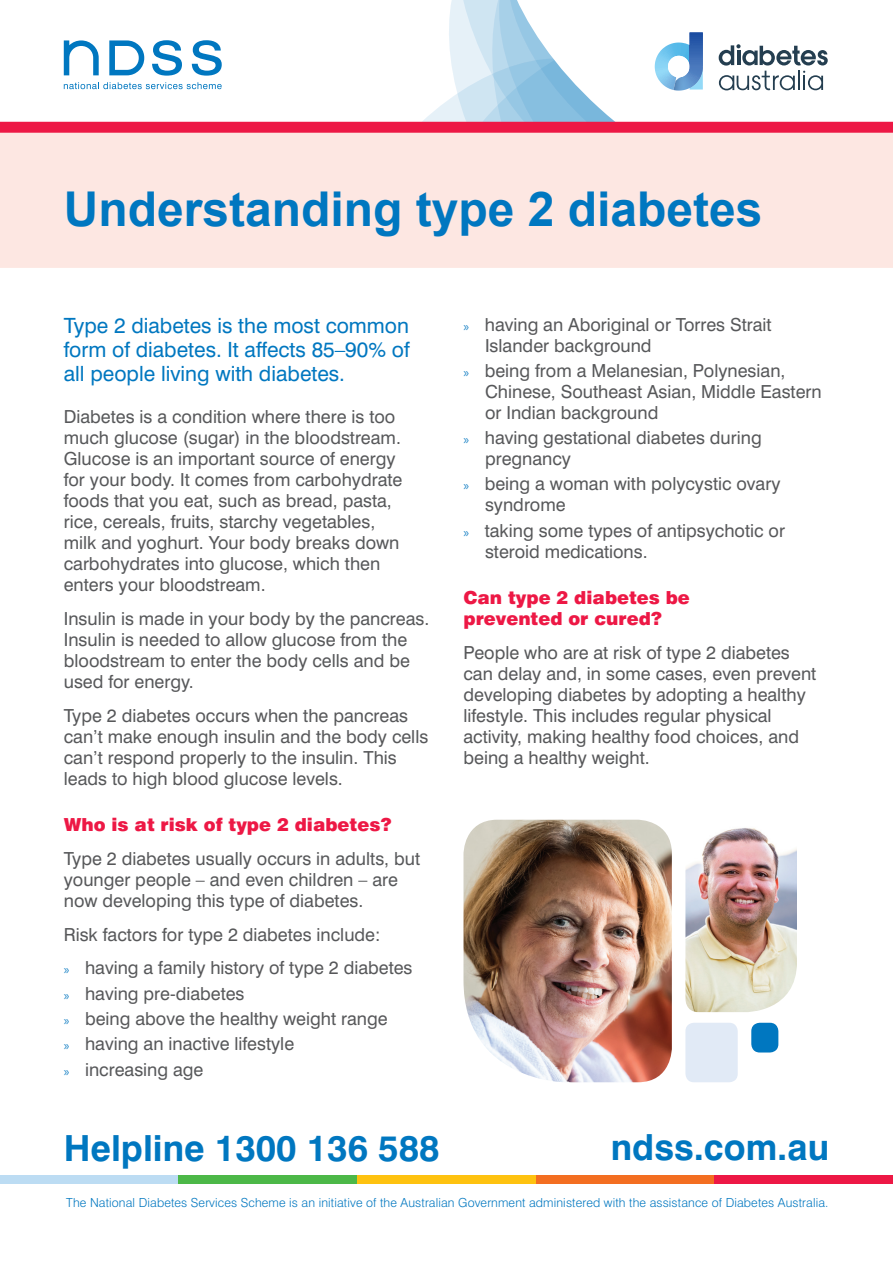
<style>
.page{position:relative;width:893px;height:1263px;background:#fff}
.page>*{position:absolute;margin:0;border:0;box-sizing:border-box;transform-origin:0 0}
.t1{font:700 48px "Arial";color:#0077c0}
.t2{font:700 36px "Swiss 721 BT";color:#0077c0}
.t3{font:21px/24px "Swiss 721 BT";color:#0077c0;text-align:justify}
.t4{font:18px/21px "Swiss 721 BT";color:#57585a}
.t5{font:900 18px/21px "Swiss 721 BT";color:#ed1845}
.t6{font:300 12.45px "Swiss 721 BT";letter-spacing:.01em;color:#0077c0}
.s1{font-family:"Myriad Pro";font-size:13.5px;color:#2287c8}
</style>
<div class="page">
<div style="left:357px;top:1176px;width:179px;height:8px;background:#fec210"></div>
<div style="left:0;top:1176px;width:179px;height:8px;background:#bcdcf3"></div>
<div style="left:179px;top:1176px;width:178px;height:8px;background:#4cb848"></div>
<div style="left:536px;top:1176px;width:178px;height:8px;background:#f36e21"></div>
<div style="left:714px;top:1176px;width:179px;height:8px;background:#ed1845"></div>
<div style="left:0;top:232px;width:893px;height:36px;background:#fde7e2"></div>
<div style="left:0;top:133px;width:893px;height:99px;background:#fde7e2"></div>
<svg style="left:0;top:0;width:893px;height:133px"></svg>
<img style="left:463px;top:820px;width:209px;height:262px">
<img style="left:685px;top:828px;width:112px;height:184px">
<div style="left:751px;top:1023px;width:27px;height:29px;background:#0077c0;border-radius:9px"></div>
<div style="left:685px;top:1023px;width:53px;height:59px;background:#e1eaf6;border-radius:9px"></div>
<h1 class="t1" style="left:64px;top:177px;width:700px">Understanding type 2 diabetes</h1>
<p class="t3" style="left:64px;top:313px;width:347px">Type 2 diabetes is the most common form of diabetes. It affects 85–90% of all people living with diabetes.</p>
<p class="t4" style="left:64px;top:406px;width:340px">Diabetes is a condition where there is too much glucose (sugar) in the bloodstream.<br>Glucose is an important source of energy for your body. It comes from carbohydrate foods that you eat, such as bread, pasta, rice, cereals, fruits, starchy vegetables, milk and yoghurt. Your body breaks down carbohydrates into glucose, which then enters your bloodstream.</p>
<p class="t4" style="left:64px;top:608px;width:367px">Insulin is made in your body by the pancreas.<br>Insulin is needed to allow glucose from the bloodstream to enter the body cells and be used for energy.</p>
<p class="t4" style="left:64px;top:705px;width:366px">Type 2 diabetes occurs when the pancreas can’t make enough insulin and the body cells can’t respond properly to the insulin. This leads to high blood glucose levels.</p>
<p class="t5" style="left:64px;top:814px;width:329px">Who is at risk of type 2 diabetes?</p>
<p class="t4" style="left:64px;top:848px;width:358px">Type 2 diabetes usually occurs in adults, but younger people – and even children – are now developing this type of diabetes.</p>
<p class="t4" style="left:64px;top:917px;width:350px;line-height:33.8px">Risk factors for type 2 diabetes include:<br><span class="s1">»</span> having a family history of type 2 diabetes</p>
<p class="t4" style="left:64px;top:980px;width:325px;line-height:25.2px"><span class="s1">»</span> having pre-diabetes<br><span class="s1">»</span> being above the healthy weight range <span class="s1">»</span> having an inactive lifestyle<br><span class="s1">»</span> increasing age</p>
<p class="t4" style="left:485px;top:313px;width:288px;text-indent:-22px"><span class="s1">»</span> having an Aboriginal or Torres Strait<br>Islander background</p>
<p class="t4" style="left:485px;top:360px;width:338px;text-indent:-22px"><span class="s1">»</span> being from a Melanesian, Polynesian,<br>Chinese, Southeast Asian, Middle Eastern or Indian background</p>
<p class="t4" style="left:485px;top:427px;width:278px;text-indent:-22px"><span class="s1">»</span> having gestational diabetes during pregnancy</p>
<p class="t4" style="left:485px;top:473px;width:297px;text-indent:-22px"><span class="s1">»</span> being a woman with polycystic ovary syndrome</p>
<p class="t4" style="left:485px;top:519px;width:301px;text-indent:-22px"><span class="s1">»</span> taking some types of antipsychotic or steroid medications.</p>
<p class="t5" style="left:463px;top:587px;width:228px">Can type 2 diabetes be prevented or cured?</p>
<p class="t4" style="left:463px;top:642px;width:354px">People who are at risk of type 2 diabetes can delay and, in some cases, even prevent developing diabetes by adopting a healthy lifestyle. This includes regular physical activity, making healthy food choices, and being a healthy weight.</p>
<h2 class="t2" style="left:64px;top:1126px;width:377px">Helpline 1300 136 588</h2>
<h2 class="t2" style="left:611px;top:1125px;width:220px">ndss.com.au</h2>
<p class="t6" style="left:66px;top:1195px;width:764px">The National Diabetes Services Scheme is an initiative of the Australian Government administered with the assistance of Diabetes Australia.</p>
</div>
